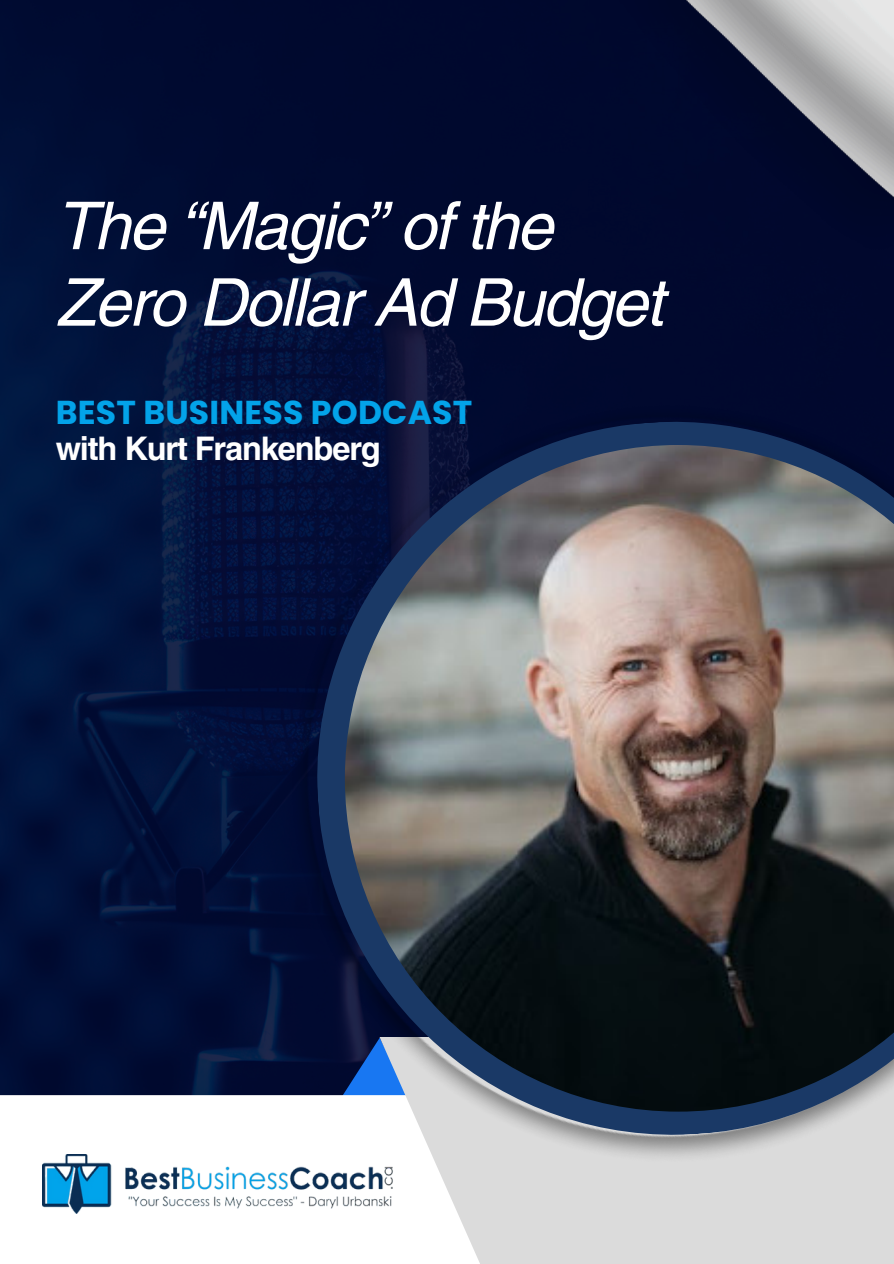
<style>
.page{position:relative;width:894px;height:1264px;background:#fff}
.page>*{position:absolute;margin:0;border:0;box-sizing:border-box;transform-origin:0 0}
.t1{font:italic 66px/76.5px "Helvetica LT Pro";letter-spacing:-.035em;color:#fff}
.t2{font:700 33.15px "Poppins";letter-spacing:.005em;color:#03a3e9}
.t3{font:700 32.55px "Helvetica LT Pro";letter-spacing:-.035em;color:#fff}
</style>
<div class="page">
<div style="left:0;top:0;width:893px;height:1263px;background:#000a34"></div>
<div style="left:0;top:1095px;width:893px;height:168px;background:#fff"></div>
<img style="left:153px;top:271px;width:740px;height:992px">
<svg style="left:304px;top:409px;width:589px;height:738px"></svg>
<img style="left:42px;top:1154px;width:355px;height:59px">
<img style="left:569px;top:0;width:324px;height:350px">
<img style="left:345px;top:445px;width:548px;height:666px">
<p class="t1" style="left:56px;top:194px;width:609px">The “Magic” of the<br>Zero Dollar Ad Budget</p>
<p class="t2" style="left:56px;top:389px;width:418px">BEST BUSINESS PODCAST</p>
<p class="t3" style="left:56px;top:437px;width:326px">with Kurt Frankenberg</p>
</div>
